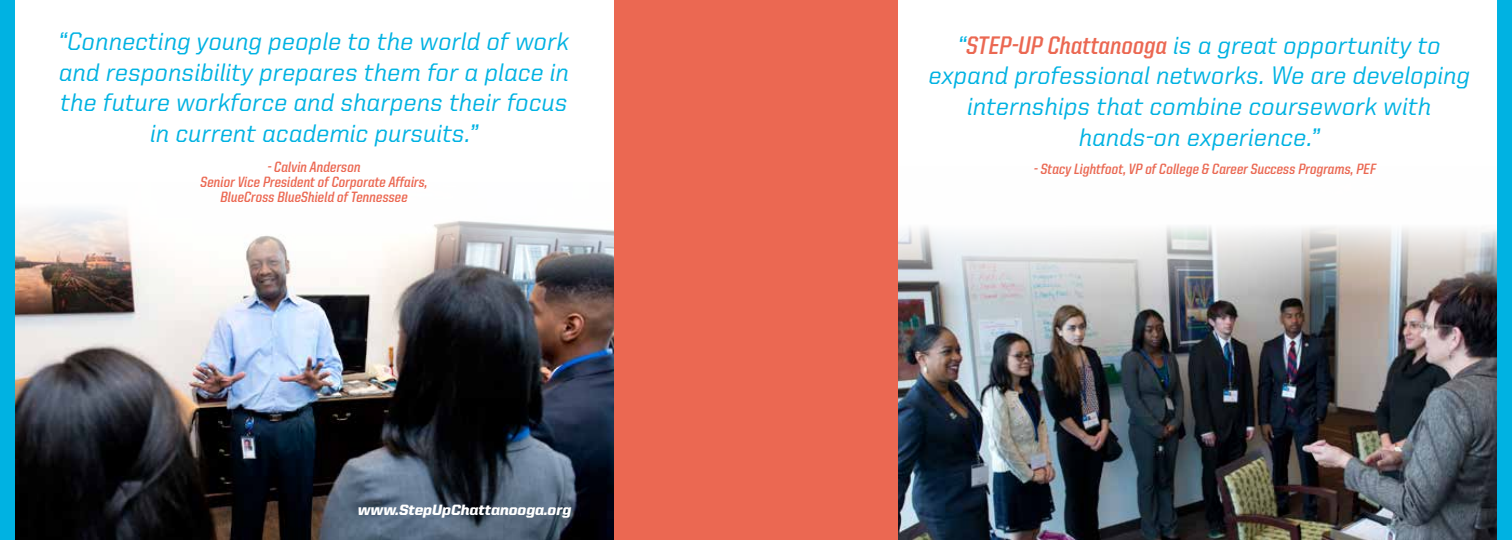
<style>
.page{position:relative;width:1512px;height:540px;background:#fff}
.page>*{position:absolute;margin:0;border:0;box-sizing:border-box;transform-origin:0 0}
.t1{font:500 25.5px/30.6px "United Italic Reg";color:#00b2e2;text-align:center}
.t2{font:700 15px/15px "United Italic Semi Cond";color:#eb6852;text-align:center}
.t3{font:900 15px "United Italic Reg";color:#fff}
.s1{font-family:"United Italic Semi Cond";font-weight:700;color:#eb6852}
</style>
<div class="page">
<img style="left:898px;top:226px;width:599px;height:314px">
<img style="left:14px;top:182px;width:600px;height:358px">
<div style="left:614px;top:0;width:284px;height:540px;background:#eb6852"></div>
<div style="left:1497px;top:0;width:15px;height:540px;background:#00b2e2"></div>
<div style="left:0;top:0;width:14px;height:540px;background:#00b2e2"></div>
<p class="t1" style="left:59px;top:26px;width:512px">“Connecting young people to the world of work and responsibility prepares them for a place in the future workforce and sharpens their focus in current academic pursuits.”</p>
<p class="t2" style="left:201px;top:159px;width:229px">- Calvin Anderson<br>Senior Vice President of Corporate Affairs,<br>BlueCross BlueShield of Tennessee</p>
<p class="t3" style="left:358px;top:502px;width:215px">www.StepUpChattanooga.org</p>
<p class="t1" style="left:929px;top:30px;width:543px">“<span class="s1">STEP-UP Chattanooga</span> is a great opportunity to expand professional networks. We are developing internships that combine coursework with hands-on experience.”</p>
<p class="t2" style="left:1034px;top:161px;width:343px">- Stacy Lightfoot, VP of College &amp; Career Success Programs, PEF</p>
</div>
